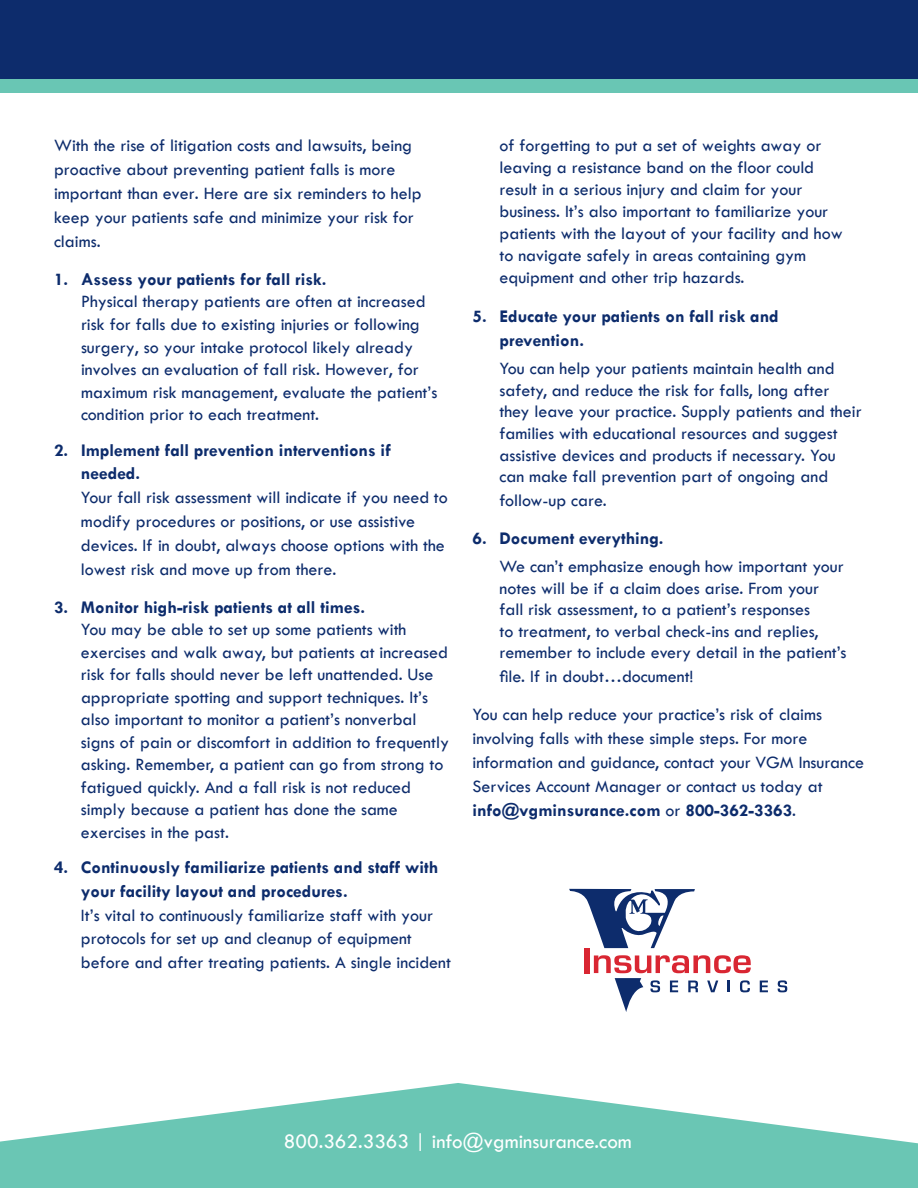
<style>
.page{position:relative;width:918px;height:1188px;background:#fff}
.page>*{position:absolute;margin:0;border:0;box-sizing:border-box;transform-origin:0 0}
.t1{font:21px "Tw Cen";color:#fff}
.t2{font:18px/22.5px "Tw Cen";color:#0d2c6c}
.t3{font:700 18px/23.9px "Tw Cen";color:#0d2c6c}
.s1{font-weight:700}
</style>
<div class="page">
<div style="left:0;top:0;width:918px;height:92px;background:#69c6b4"></div>
<svg style="left:0;top:1083px;width:918px;height:105px;fill:#6ac6b4"></svg>
<svg style="left:569px;top:889px;width:126px;height:59px"></svg>
<svg style="left:760px;top:981px;width:8px;height:11px"></svg>
<svg style="left:778px;top:980px;width:9px;height:12px"></svg>
<div style="left:584px;top:948px;width:5px;height:25px;background:#d92632"></div>
<svg style="left:594px;top:955px;width:157px;height:57px"></svg>
<div style="left:0;top:0;width:918px;height:79px;background:#0d2c6c"></div>
<p class="t2" style="left:54px;top:134px;width:369px;line-height:24px">With the rise of litigation costs and lawsuits, being proactive about preventing patient falls is more important than ever. Here are six reminders to help keep your patients safe and minimize your risk for claims.</p>
<p class="t3" style="left:54px;top:267px;width:274px">1. Assess your patients for fall risk.</p>
<p class="t2" style="left:81px;top:290px;width:358px">Physical therapy patients are often at increased risk for falls due to existing injuries or following surgery, so your intake protocol likely already involves an evaluation of fall risk. However, for maximum risk management, evaluate the patient’s condition prior to each treatment.</p>
<p class="t3" style="left:81px;top:437px;width:311px;text-indent:-27px">2. Implement fall prevention interventions if needed.</p>
<p class="t2" style="left:81px;top:486px;width:368px;line-height:23.9px">Your fall risk assessment will indicate if you need to modify procedures or positions, or use assistive devices. If in doubt, always choose options with the lowest risk and move up from there.</p>
<p class="t3" style="left:54px;top:594px;width:313px">3. Monitor high-risk patients at all times.</p>
<p class="t2" style="left:81px;top:618px;width:370px">You may be able to set up some patients with exercises and walk away, but patients at increased risk for falls should never be left unattended. Use appropriate spotting and support techniques. It’s also important to monitor a patient’s nonverbal signs of pain or discomfort in addition to frequently asking. Remember, a patient can go from strong to fatigued quickly. And a fall risk is not reduced simply because a patient has done the same exercises in the past.</p>
<p class="t3" style="left:81px;top:855px;width:359px;text-indent:-27px">4. Continuously familiarize patients and staff with your facility layout and procedures.</p>
<p class="t2" style="left:81px;top:903px;width:372px;line-height:23.9px">It’s vital to continuously familiarize staff with your protocols for set up and cleanup of equipment before and after treating patients. A single incident</p>
<p class="t2" style="left:500px;top:134px;width:345px;line-height:21.9px">of forgetting to put a set of weights away or leaving a resistance band on the floor could result in a serious injury and claim for your business. It’s also important to familiarize your patients with the layout of your facility and how to navigate safely in areas containing gym equipment and other trip hazards.</p>
<p class="t3" style="left:500px;top:304px;width:281px;text-indent:-27px">5. Educate your patients on fall risk and prevention.</p>
<p class="t2" style="left:500px;top:358px;width:364px;line-height:21.6px">You can help your patients maintain health and safety, and reduce the risk for falls, long after they leave your practice. Supply patients and their families with educational resources and suggest assistive devices and products if necessary. You can make fall prevention part of ongoing and</p>
<p class="t2" style="left:500px;top:489px;width:109px">follow-up care.</p>
<p class="t3" style="left:472px;top:526px;width:192px">6. Document everything.</p>
<p class="t2" style="left:500px;top:556px;width:348px;line-height:21.6px">We can’t emphasize enough how important your notes will be if a claim does arise. From your fall risk assessment, to a patient’s responses<br>to treatment, to verbal check-ins and replies, remember to include every detail in the patient’s</p>
<p class="t2" style="left:472px;top:658px;width:351px;line-height:37.5px;text-indent:27px">file. If in doubt…document!<br>You can help reduce your practice’s risk of claims</p>
<p class="t2" style="left:472px;top:726px;width:393px;line-height:24px">involving falls with these simple steps. For more information and guidance, contact your VGM Insurance Services Account Manager or contact us today at <span class="s1">info@vgminsurance.com</span> or <span class="s1">800-362-3363</span>.</p>
<p class="t1" style="left:284px;top:1128px;width:349px">800.362.3363 | info@vgminsurance.com</p>
</div>
